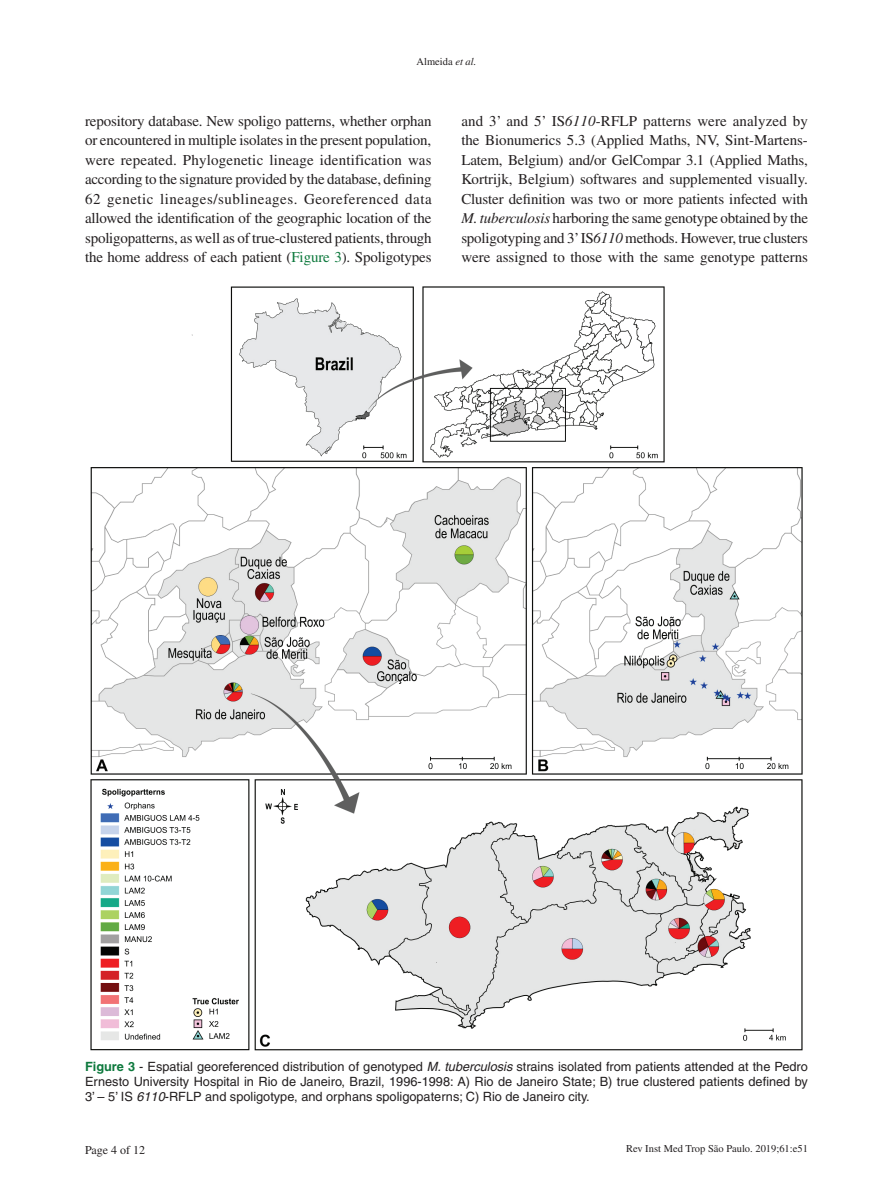
<style>
.page{position:relative;width:893px;height:1191px;background:#fff}
.page>*{position:absolute;margin:0;border:0;box-sizing:border-box;transform-origin:0 0}
.t1{font:15px/19.5px "Times";letter-spacing:-.01em;color:#231f20;text-align:justify}
.t2{font:12.75px/15px "Helvetica";color:#231f20;text-align:justify}
.t3{font:12px "Times";color:#231f20}
.t4{font:10.5px "Times";color:#231f20}
.s1{font-style:italic}
.s2{color:#0d793d}
.s3{font-weight:700;color:#0d793d}
</style>
<div class="page">
<img style="left:90px;top:286px;width:713px;height:765px">
<p class="t4" style="left:417px;top:56px;width:61px">Almeida <span class="s1">et al.</span></p>
<p class="t1" style="left:85px;top:111px;width:348px">repository database. New spoligo patterns, whether orphan or encountered in multiple isolates in the present population, were repeated. Phylogenetic lineage identification was according to the signature provided by the database, defining 62 genetic lineages/sublineages. Georeferenced data allowed the identification of the geographic location of the spoligopatterns, as well as of true-clustered patients, through the home address of each patient (<span class="s2">Figure 3</span>). Spoligotypes</p>
<p class="t1" style="left:461px;top:111px;width:348px">and 3’ and 5’ IS<span class="s1">6110</span>‑RFLP patterns were analyzed by the Bionumerics 5.3 (Applied Maths, NV, Sint-Martens-Latem, Belgium) and/or GelCompar 3.1 (Applied Maths, Kortrijk, Belgium) softwares and supplemented visually.<br>Cluster definition was two or more patients infected with <span class="s1">M. tuberculosis</span> harboring the same genotype obtained by the spoligotyping and 3’ IS<span class="s1">6110</span> methods. However, true clusters were assigned to those with the same genotype patterns</p>
<p class="t2" style="left:85px;top:1059px;width:724px"><span class="s3">Figure 3</span> - Espatial georeferenced distribution of genotyped <span class="s1">M. tuberculosis</span> strains isolated from patients attended at the Pedro Ernesto University Hospital in Rio de Janeiro, Brazil, 1996-1998: A) Rio de Janeiro State; B) true clustered patients defined by 3’ – 5’ IS <span class="s1">6110</span>-RFLP and spoligotype, and orphans spoligopaterns; C) Rio de Janeiro city.</p>
<p class="t3" style="left:85px;top:1142px;width:62px">Page 4 of 12</p>
<p class="t4" style="left:626px;top:1143px;width:183px">Rev Inst Med Trop São Paulo. 2019;61:e51</p>
</div>
